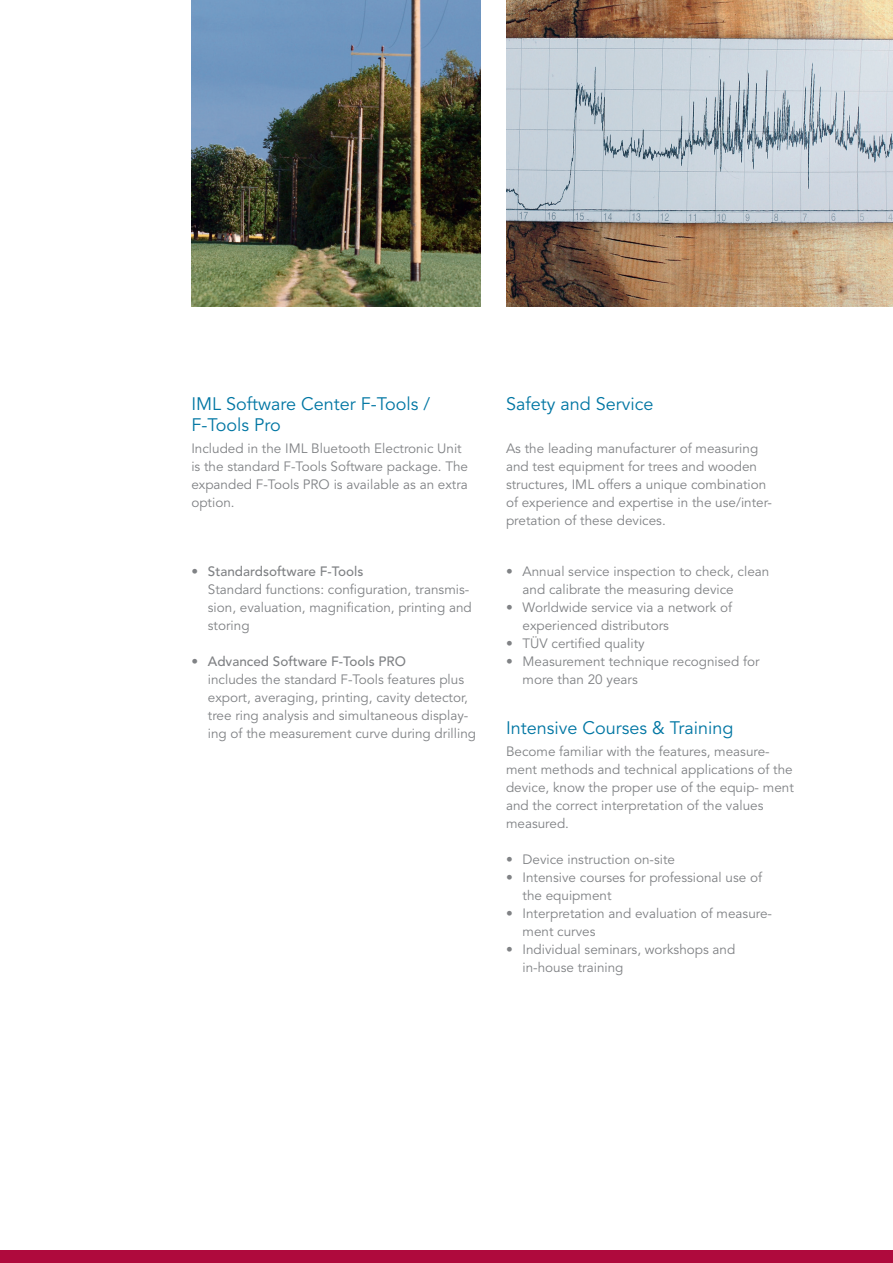
<style>
.page{position:relative;width:893px;height:1263px;background:#fff}
.page>*{position:absolute;margin:0;border:0;box-sizing:border-box;transform-origin:0 0}
.Unterüberschrift_Bla{font:18px/21px "Avenir LT Std";color:#0076a3}
.Fließtext{font:13.5px/18px "Avenir LT Std";color:#808285}
.Unterüberschrift_Bla-2{font:13.5px/18px "Avenir LT Std";color:#808285}
.s1{font-weight:500}
</style>
<div class="page">
<img style="left:191px;top:0;width:289px;height:306px">
<img style="left:506px;top:0;width:387px;height:306px">
<div style="left:0;top:1250px;width:893px;height:13px;background:#af0a3d"></div>
<p class="Unterüberschrift_Bla" style="left:191px;top:393px;width:240px">IML Software Center F-Tools /<br>F-Tools Pro</p>
<p class="Fließtext" style="left:191px;top:440px;width:278px">Included in the IML Bluetooth Electronic Unit is the standard F-Tools Software package. The expanded F-Tools PRO is available as an extra option.</p>
<p class="Fließtext" style="left:208px;top:563px;width:265px;text-indent:-17px">• <span class="s1">Standardsoftware F-Tools<br></span>Standard functions: configuration, transmis&shy;sion, evaluation, magnification, printing and storing</p>
<p class="Fließtext" style="left:208px;top:653px;width:270px;text-indent:-17px">• <span class="s1">Advanced Software F-Tools PRO<br></span>includes the standard F-Tools features plus export, averaging, printing, cavity detector, tree ring analysis and simultaneous display&shy;ing of the measurement curve during drilling</p>
<p class="Unterüberschrift_Bla" style="left:506px;top:393px;width:149px">Safety and Service</p>
<p class="Unterüberschrift_Bla-2" style="left:506px;top:440px;width:267px">As the leading manufacturer of measuring and test equipment for trees and wooden structures, IML offers a unique combination of experience and expertise in the use/inter&shy;pretation of these devices.</p>
<p class="Fließtext" style="left:522px;top:563px;width:248px;text-indent:-17px">• Annual service inspection to check, clean and calibrate the measuring device</p>
<p class="Fließtext" style="left:506px;top:599px;width:227px">• Worldwide service via a network of</p>
<p class="Fließtext" style="left:522px;top:617px;width:148px">experienced distributors</p>
<p class="Fließtext" style="left:506px;top:635px;width:140px">• TÜV certified quality</p>
<p class="Fließtext" style="left:506px;top:653px;width:255px">• Measurement technique recognised for</p>
<p class="Fließtext" style="left:522px;top:671px;width:117px">more than 20 years</p>
<p class="Unterüberschrift_Bla" style="left:506px;top:717px;width:229px">Intensive Courses &amp; Training</p>
<p class="Unterüberschrift_Bla-2" style="left:506px;top:743px;width:289px">Become familiar with the features, measure&shy;ment methods and technical applications of the device, know the proper use of the equip- ment and the correct interpretation of the values measured.</p>
<p class="Fließtext" style="left:506px;top:851px;width:170px">• Device instruction on-site</p>
<p class="Fließtext" style="left:506px;top:869px;width:258px">• Intensive courses for professional use of</p>
<p class="Fließtext" style="left:522px;top:887px;width:90px">the equipment</p>
<p class="Fließtext" style="left:506px;top:905px;width:268px">• Interpretation and evaluation of measure-</p>
<p class="Fließtext" style="left:522px;top:923px;width:75px">ment curves</p>
<p class="Fließtext" style="left:506px;top:941px;width:231px">• Individual seminars, workshops and</p>
<p class="Fließtext" style="left:522px;top:959px;width:102px">in-house training</p>
</div>
